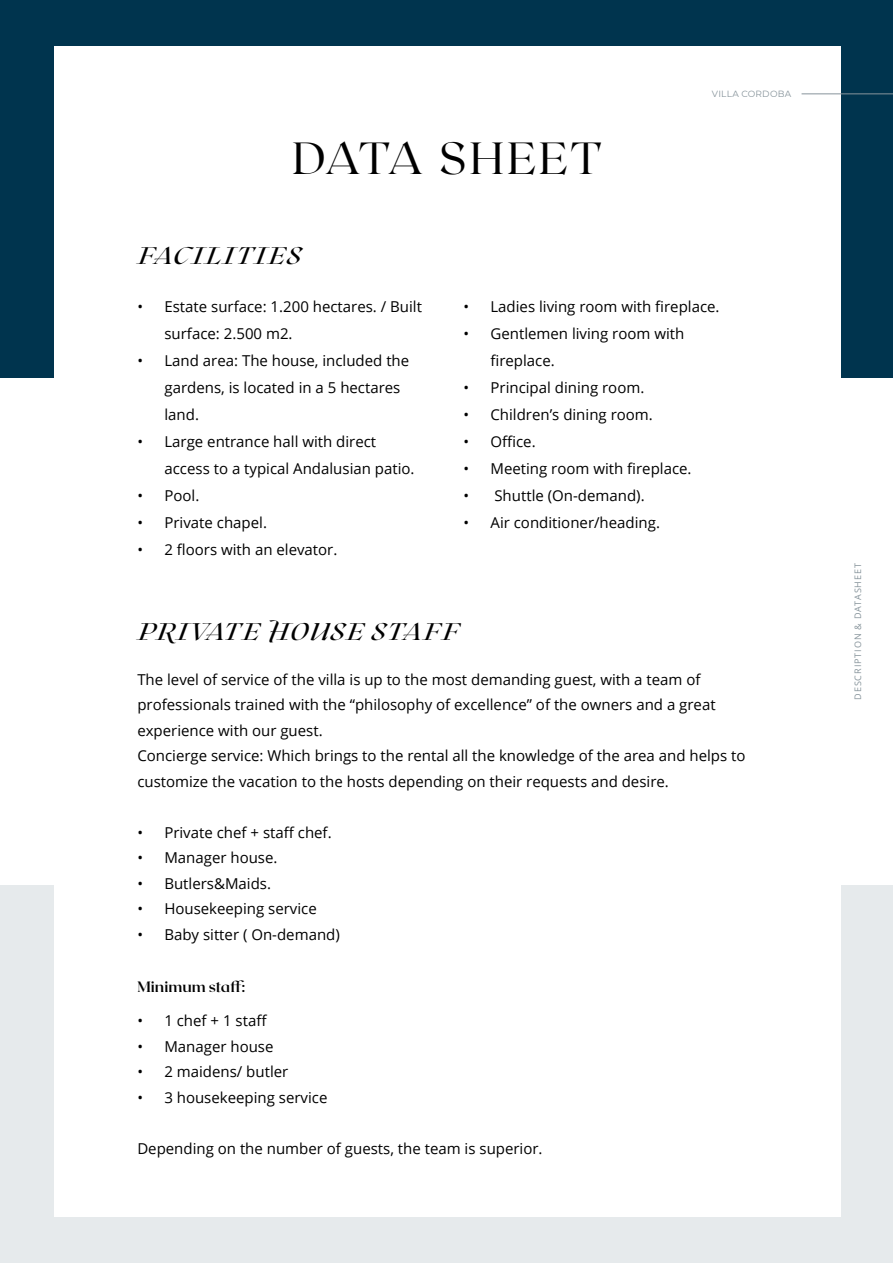
<style>
.page{position:relative;width:893px;height:1263px;background:#fff}
.page>*{position:absolute;margin:0;border:0;box-sizing:border-box;transform-origin:0 0}
.t1{font:300 45px "Roxborough CF";letter-spacing:.075em;color:#000}
.t2{font:italic 500 24px "Roxborough CF";letter-spacing:.07em;color:#000}
.t3{font:15px/27px "Open Sans";color:#000}
.t4{font:700 15px "Roxborough CF";color:#000}
.t5{font:9px "Open Sans";letter-spacing:.105em;color:#87949b}
.t6{font:9px "Montserrat";letter-spacing:.02em;color:#87949b}
</style>
<div class="page">
<div style="left:0;top:0;width:893px;height:377px;background:#00344e"></div>
<div style="left:0;top:886px;width:893px;height:377px;background:#e6eaec"></div>
<div style="left:54px;top:46px;width:786px;height:1170px;background:#fff"></div>
<hr style="left:801px;top:93px;width:92px;height:1px;background:#87949b">
<h1 class="t1" style="left:293px;top:137px;width:311px">DATA SHEET</h1>
<h2 class="t2" style="left:137px;top:245px;width:165px">FACILITIES</h2>
<p class="t6" style="left:712px;top:88px;width:81px">VILLA CORDOBA</p>
<p class="t3" style="left:164px;top:294px;width:259px;text-indent:-27px">• Estate surface: 1.200 hectares. / Built surface: 2.500 m2.</p>
<p class="t3" style="left:164px;top:348px;width:246px;text-indent:-27px">• Land area: The house, included the gardens, is located in a 5 hectares land.</p>
<p class="t3" style="left:164px;top:429px;width:252px;text-indent:-27px">• Large entrance hall with direct access to a typical Andalusian patio.</p>
<p class="t3" style="left:137px;top:483px;width:63px">• Pool.</p>
<p class="t3" style="left:137px;top:510px;width:131px">• Private chapel.</p>
<p class="t3" style="left:137px;top:537px;width:201px">• 2 floors with an elevator.</p>
<p class="t3" style="left:463px;top:294px;width:258px">• Ladies living room with fireplace.</p>
<p class="t3" style="left:490px;top:321px;width:195px;text-indent:-27px">• Gentlemen living room with fireplace.</p>
<p class="t3" style="left:463px;top:375px;width:182px">• Principal dining room.</p>
<p class="t3" style="left:463px;top:402px;width:191px">• Children’s dining room.</p>
<p class="t3" style="left:463px;top:429px;width:74px">• Office.</p>
<p class="t3" style="left:463px;top:456px;width:230px">• Meeting room with fireplace.</p>
<p class="t3" style="left:463px;top:483px;width:183px">• Shuttle (On-demand).</p>
<p class="t3" style="left:463px;top:510px;width:198px">• Air conditioner/heading.</p>
<h2 class="t2" style="left:137px;top:620px;width:323px">PRIVATE HOUSE STAFF</h2>
<p class="t3" style="left:137px;top:668px;width:610px;line-height:25.5px">The level of service of the villa is up to the most demanding guest, with a team of professionals trained with the “philosophy of excellence” of the owners and a great experience with our guest.<br>Concierge service: Which brings to the rental all the knowledge of the area and helps to customize the vacation to the hosts depending on their requests and desire.</p>
<p class="t3" style="left:137px;top:820px;width:196px">• Private chef + staff chef.</p>
<p class="t3" style="left:137px;top:846px;width:142px">• Manager house.</p>
<p class="t3" style="left:137px;top:871px;width:135px">• Butlers&amp;Maids.</p>
<p class="t3" style="left:137px;top:897px;width:181px">• Housekeeping service</p>
<p class="t3" style="left:137px;top:922px;width:204px">• Baby sitter ( On-demand)</p>
<p class="t4" style="left:137px;top:980px;width:110px">Minimum staff:</p>
<p class="t3" style="left:137px;top:1009px;width:131px">• 1 chef + 1 staff</p>
<p class="t3" style="left:137px;top:1034px;width:138px">• Manager house</p>
<p class="t3" style="left:137px;top:1060px;width:152px">• 2 maidens/ butler</p>
<p class="t3" style="left:137px;top:1085px;width:192px">• 3 housekeeping service</p>
<p class="t3" style="left:137px;top:1136px;width:407px">Depending on the number of guests, the team is superior.</p>
<p class="t5" style="left:853px;top:700px;width:138px;rotate:-90deg">DESCRIPTION &amp; DATASHEET</p>
</div>
